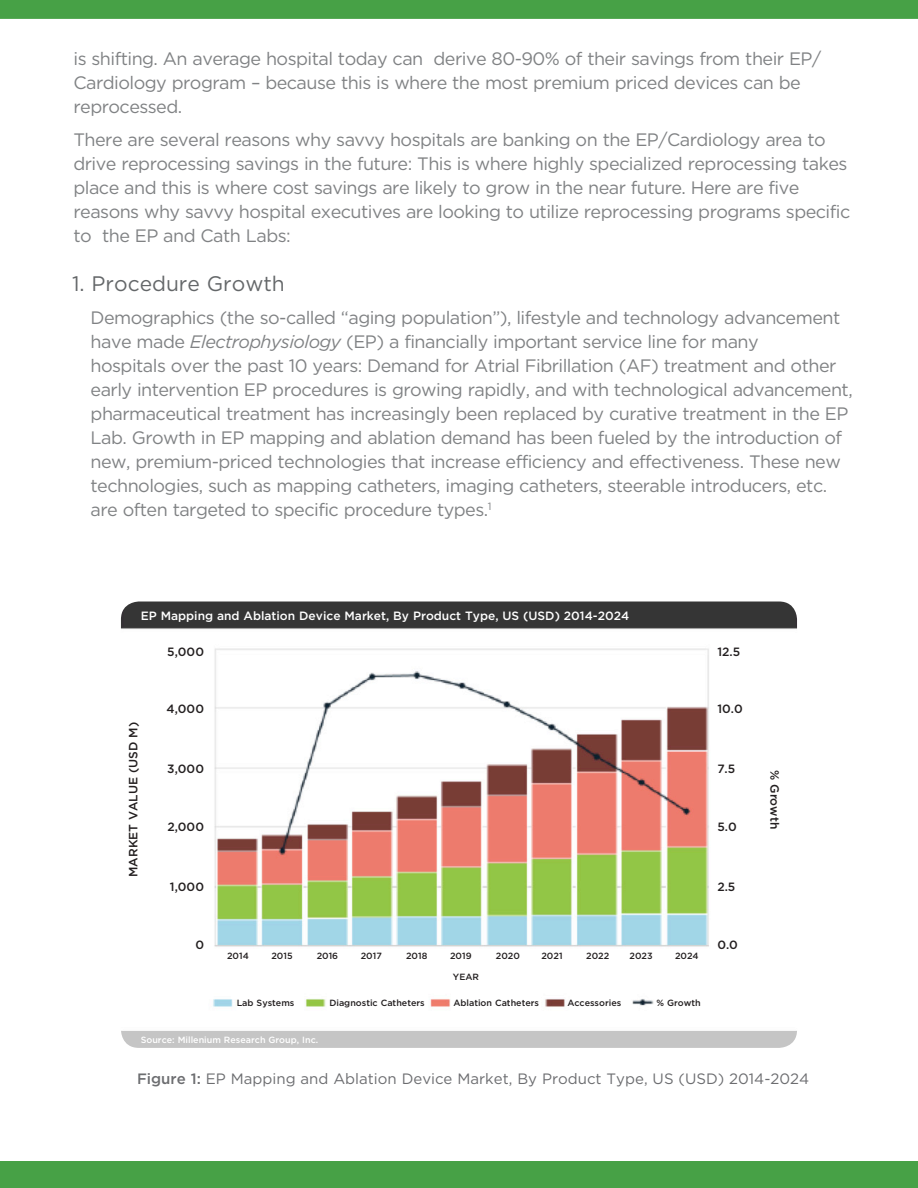
<style>
.page{position:relative;width:918px;height:1188px;background:#fff}
.page>*{position:absolute;margin:0;border:0;box-sizing:border-box;transform-origin:0 0}
.Chart_Head{font:21px "Gotham";color:#646769}
.Chart_Head-2{font:18px/24px "Gotham";letter-spacing:-.03em;color:#808284}
.Chart_Head-3{font:15px "Gotham";color:#6c6d70}
.Chart_Head-4{font:500 12px "Gotham";color:#231f20}
.Chart_Head-5{font:500 12px "Gotham";color:#fff}
.Chart_Head-6{font:500 9px "Gotham";color:#231f20}
.Chart_Head-7{font:500 9px "Gotham";color:#fff}
.s1{font-style:italic}
.s2{font-weight:500}
</style>
<div class="page">
<div style="left:0;top:0;width:918px;height:19px;background:#47a146"></div>
<div style="left:0;top:1161px;width:918px;height:27px;background:#47a146"></div>
<img style="left:121px;top:602px;width:676px;height:446px">
<p class="Chart_Head-2" style="left:74px;top:46px;width:749px">is shifting. An average hospital today can derive 80-90% of their savings from their EP/<br>Cardiology program – because this is where the most premium priced devices can be reprocessed.</p>
<p class="Chart_Head-2" style="left:74px;top:127px;width:778px">There are several reasons why savvy hospitals are banking on the EP/Cardiology area to drive reprocessing savings in the future: This is where highly specialized reprocessing takes place and this is where cost savings are likely to grow in the near future. Here are five reasons why savvy hospital executives are looking to utilize reprocessing programs specific to the EP and Cath Labs:</p>
<p class="Chart_Head" style="left:72px;top:272px;width:214px">1. Procedure Growth</p>
<p class="Chart_Head-2" style="left:91px;top:305px;width:764px">Demographics (the so-called “aging population”), lifestyle and technology advancement have made <span class="s1">Electrophysiology</span> (EP) a financially important service line for many<br>hospitals over the past 10 years: Demand for Atrial Fibrillation (AF) treatment and other early intervention EP procedures is growing rapidly, and with technological advancement, pharmaceutical treatment has increasingly been replaced by curative treatment in the EP Lab. Growth in EP mapping and ablation demand has been fueled by the introduction of new, premium-priced technologies that increase efficiency and effectiveness. These new technologies, such as mapping catheters, imaging catheters, steerable introducers, etc. are often targeted to specific procedure types.<sup>1</sup></p>
<p class="Chart_Head-5" style="left:141px;top:609px;width:490px">EP Mapping and Ablation Device Market, By Product Type, US (USD) 2014-2024</p>
<p class="Chart_Head-4" style="left:167px;top:645px;width:38px">5,000</p>
<p class="Chart_Head-4" style="left:717px;top:645px;width:24px">12.5</p>
<p class="Chart_Head-4" style="left:126px;top:877px;width:157px;rotate:-90deg">MARKET VALUE (USD M)</p>
<p class="Chart_Head-4" style="left:167px;top:702px;width:39px">4,000</p>
<p class="Chart_Head-4" style="left:717px;top:702px;width:27px">10.0</p>
<p class="Chart_Head-4" style="left:167px;top:762px;width:38px">3,000</p>
<p class="Chart_Head-4" style="left:717px;top:762px;width:19px">7.5</p>
<p class="Chart_Head-4" style="left:167px;top:820px;width:38px">2,000</p>
<p class="Chart_Head-4" style="left:717px;top:820px;width:21px">5.0</p>
<p class="Chart_Head-4" style="left:170px;top:880px;width:36px">1,000</p>
<p class="Chart_Head-4" style="left:717px;top:880px;width:20px">2.5</p>
<p class="Chart_Head-4" style="left:195px;top:938px;width:10px">0</p>
<p class="Chart_Head-4" style="left:717px;top:938px;width:22px">0.0</p>
<p class="Chart_Head-6" style="left:227px;top:951px;width:23px">2014</p>
<p class="Chart_Head-6" style="left:271px;top:951px;width:23px">2015</p>
<p class="Chart_Head-6" style="left:317px;top:951px;width:23px">2016</p>
<p class="Chart_Head-6" style="left:361px;top:951px;width:23px">2017</p>
<p class="Chart_Head-6" style="left:406px;top:951px;width:23px">2018</p>
<p class="Chart_Head-6" style="left:450px;top:951px;width:23px">2019</p>
<p class="Chart_Head-6" style="left:496px;top:951px;width:26px">2020</p>
<p class="Chart_Head-6" style="left:541px;top:951px;width:23px">2021</p>
<p class="Chart_Head-6" style="left:586px;top:951px;width:25px">2022</p>
<p class="Chart_Head-6" style="left:630px;top:951px;width:25px">2023</p>
<p class="Chart_Head-6" style="left:675px;top:951px;width:25px">2024</p>
<p class="Chart_Head-6" style="left:453px;top:971px;width:28px">YEAR</p>
<p class="Chart_Head-6" style="left:237px;top:998px;width:59px">Lab Systems</p>
<p class="Chart_Head-6" style="left:329px;top:998px;width:97px">Diagnostic Catheters</p>
<p class="Chart_Head-6" style="left:453px;top:998px;width:87px">Ablation Catheters</p>
<p class="Chart_Head-6" style="left:567px;top:998px;width:55px">Accessories</p>
<p class="Chart_Head-6" style="left:656px;top:998px;width:46px">% Growth</p>
<p class="Chart_Head-7" style="left:141px;top:1034px;width:179px">Source: Millenium Research Group, Inc.</p>
<p class="Chart_Head-4" style="left:782px;top:770px;width:61px;rotate:90deg">% Growth</p>
<p class="Chart_Head-3" style="left:137px;top:1071px;width:674px"><span class="s2">Figure 1:</span> EP Mapping and Ablation Device Market, By Product Type, US (USD) 2014-2024</p>
</div>
